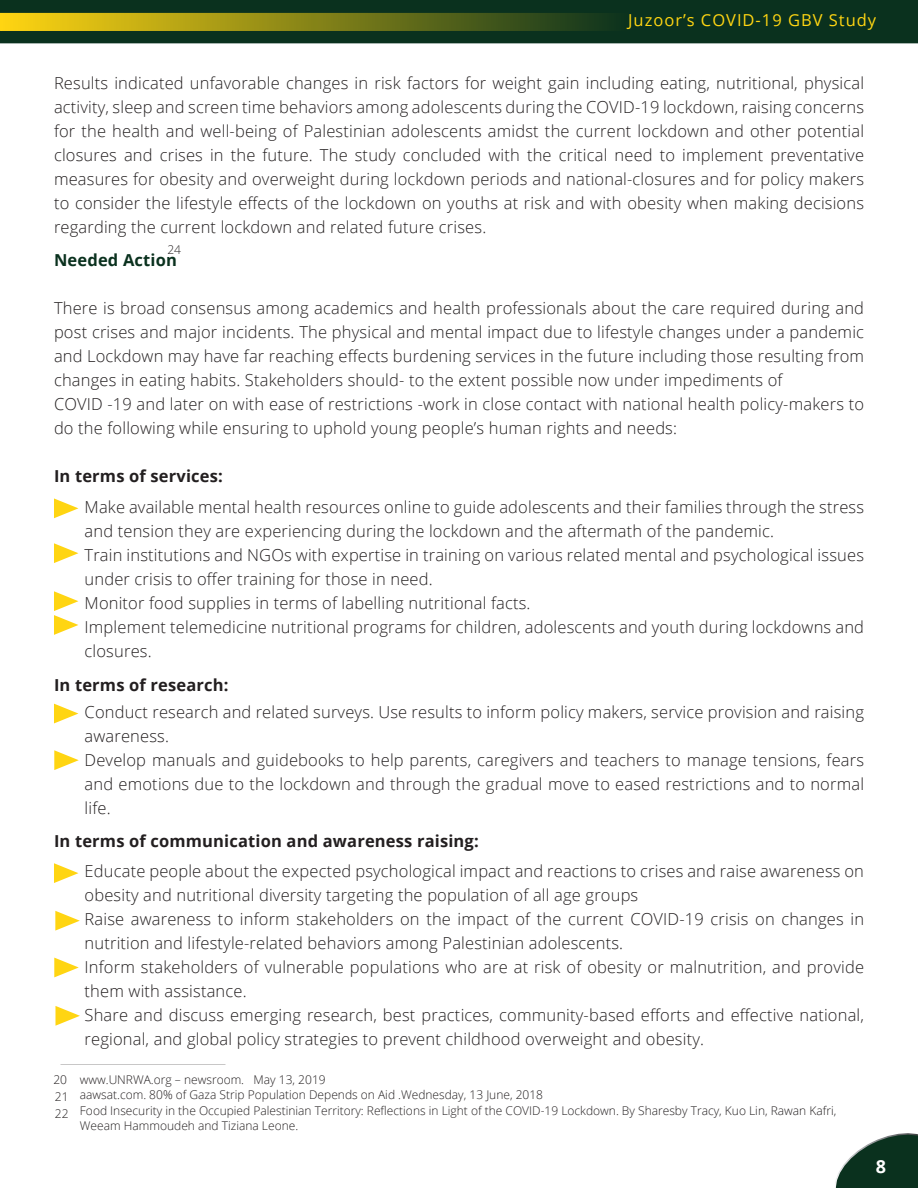
<style>
.page{position:relative;width:918px;height:1188px;background:#fff}
.page>*{position:absolute;margin:0;border:0;box-sizing:border-box;transform-origin:0 0}
.t1{font:700 18px "Open Sans";color:#fff}
.t2{font:300 16.5px/24px "Open Sans";letter-spacing:.01em;color:#231f20}
.t3{font:700 16.5px "Open Sans";letter-spacing:.01em;color:#231f20}
.t4{font:16.5px "Open Sans";letter-spacing:.06em;color:#ffd512}
.t5{font:700 16.5px "Open Sans";letter-spacing:.01em;color:#0a311e}
.t6{font:300 12px/14.4px "Open Sans";color:#231f20}
</style>
<div class="page">
<svg style="left:835px;top:1133px;width:83px;height:55px"></svg>
<div style="left:0;top:0;width:918px;height:43px;background:#0a311e"></div>
<div style="left:0;top:13px;width:628px;height:18px;background:linear-gradient(to right,#ffd512,#0c321d);border:2px solid #ffd512"></div>
<svg style="left:54px;top:498px;width:24px;height:20px"></svg>
<svg style="left:54px;top:543px;width:24px;height:20px"></svg>
<svg style="left:54px;top:591px;width:24px;height:44px"></svg>
<svg style="left:54px;top:704px;width:24px;height:19px"></svg>
<svg style="left:54px;top:750px;width:25px;height:20px"></svg>
<svg style="left:54px;top:863px;width:24px;height:20px"></svg>
<svg style="left:55px;top:911px;width:25px;height:20px"></svg>
<svg style="left:54px;top:958px;width:25px;height:19px"></svg>
<svg style="left:55px;top:1006px;width:25px;height:20px"></svg>
<p class="t4" style="left:628px;top:8px;width:250px">Juzoor’s COVID-19 GBV Study</p>
<p class="t4" style="left:459px;top:10px;width:387px">Impact of COVID-19 on Adolescent Behaviors</p>
<p class="t2" style="left:54px;top:71px;width:812px;text-align:justify">Results indicated unfavorable changes in risk factors for weight gain including eating, nutritional, physical activity, sleep and screen time behaviors among adolescents during the COVID-19 lockdown, raising concerns for the health and well-being of Palestinian adolescents amidst the current lockdown and other potential closures and crises in the future. The study concluded with the critical need to implement preventative measures for obesity and overweight during lockdown periods and national-closures and for policy makers to consider the lifestyle effects of the lockdown on youths at risk and with obesity when making decisions regarding the current lockdown and related future crises.</p>
<p class="t6" style="left:167px;top:242px;width:15px">24</p>
<p class="t5" style="left:54px;top:248px;width:124px">Needed Action</p>
<p class="t2" style="left:54px;top:296px;width:812px;text-align:justify">There is broad consensus among academics and health professionals about the care required during and post crises and major incidents. The physical and mental impact due to lifestyle changes under a pandemic and Lockdown may have far reaching effects burdening services in the future including those resulting from changes in eating habits. Stakeholders should- to the extent possible now under impediments of</p>
<p class="t2" style="left:54px;top:392px;width:812px">COVID -19 and later on with ease of restrictions -work in close contact with national health policy-makers to do the following while ensuring to uphold young people’s human rights and needs:</p>
<p class="t3" style="left:54px;top:464px;width:170px">In terms of services:</p>
<p class="t2" style="left:85px;top:494px;width:781px">Make available mental health resources online to guide adolescents and their families through the stress and tension they are experiencing during the lockdown and the aftermath of the pandemic.</p>
<p class="t2" style="left:85px;top:542px;width:781px">Train institutions and NGOs with expertise in training on various related mental and psychological issues under crisis to offer training for those in need.</p>
<p class="t2" style="left:85px;top:590px;width:447px">Monitor food supplies in terms of labelling nutritional facts.</p>
<p class="t2" style="left:85px;top:614px;width:781px">Implement telemedicine nutritional programs for children, adolescents and youth during lockdowns and closures.</p>
<p class="t3" style="left:54px;top:673px;width:176px">In terms of research:</p>
<p class="t2" style="left:85px;top:699px;width:781px">Conduct research and related surveys. Use results to inform policy makers, service provision and raising awareness.</p>
<p class="t2" style="left:85px;top:747px;width:781px;text-align:justify">Develop manuals and guidebooks to help parents, caregivers and teachers to manage tensions, fears and emotions due to the lockdown and through the gradual move to eased restrictions and to normal life.</p>
<p class="t3" style="left:54px;top:829px;width:426px">In terms of communication and awareness raising:</p>
<p class="t2" style="left:85px;top:859px;width:781px">Educate people about the expected psychological impact and reactions to crises and raise awareness on obesity and nutritional diversity targeting the population of all age groups</p>
<p class="t2" style="left:85px;top:907px;width:781px">Raise awareness to inform stakeholders on the impact of the current COVID-19 crisis on changes in nutrition and lifestyle-related behaviors among Palestinian adolescents.</p>
<p class="t2" style="left:85px;top:955px;width:781px">Inform stakeholders of vulnerable populations who are at risk of obesity or malnutrition, and provide them with assistance.</p>
<p class="t2" style="left:85px;top:1003px;width:781px">Share and discuss emerging research, best practices, community-based efforts and effective national, regional, and global policy strategies to prevent childhood overweight and obesity.</p>
<p class="t6" style="left:53px;top:1072px;width:15px">20</p>
<p class="t6" style="left:80px;top:1073px;width:247px">www.UNRWA.org – newsroom. May 13, 2019</p>
<p class="t6" style="left:55px;top:1089px;width:15px">21</p>
<p class="t6" style="left:80px;top:1088px;width:465px">aawsat.com. 80% of Gaza Strip Population Depends on Aid .Wednesday, 13 June, 2018</p>
<p class="t6" style="left:55px;top:1106px;width:15px">22</p>
<p class="t6" style="left:80px;top:1103px;width:758px">Food Insecurity in the Occupied Palestinian Territory: Reflections in Light of the COVID-19 Lockdown. By Sharesby Tracy, Kuo Lin, Rawan Kafri,<br>Weeam Hammoudeh and Tiziana Leone.</p>
<p class="t1" style="left:876px;top:1153px;width:12px">8</p>
</div>
